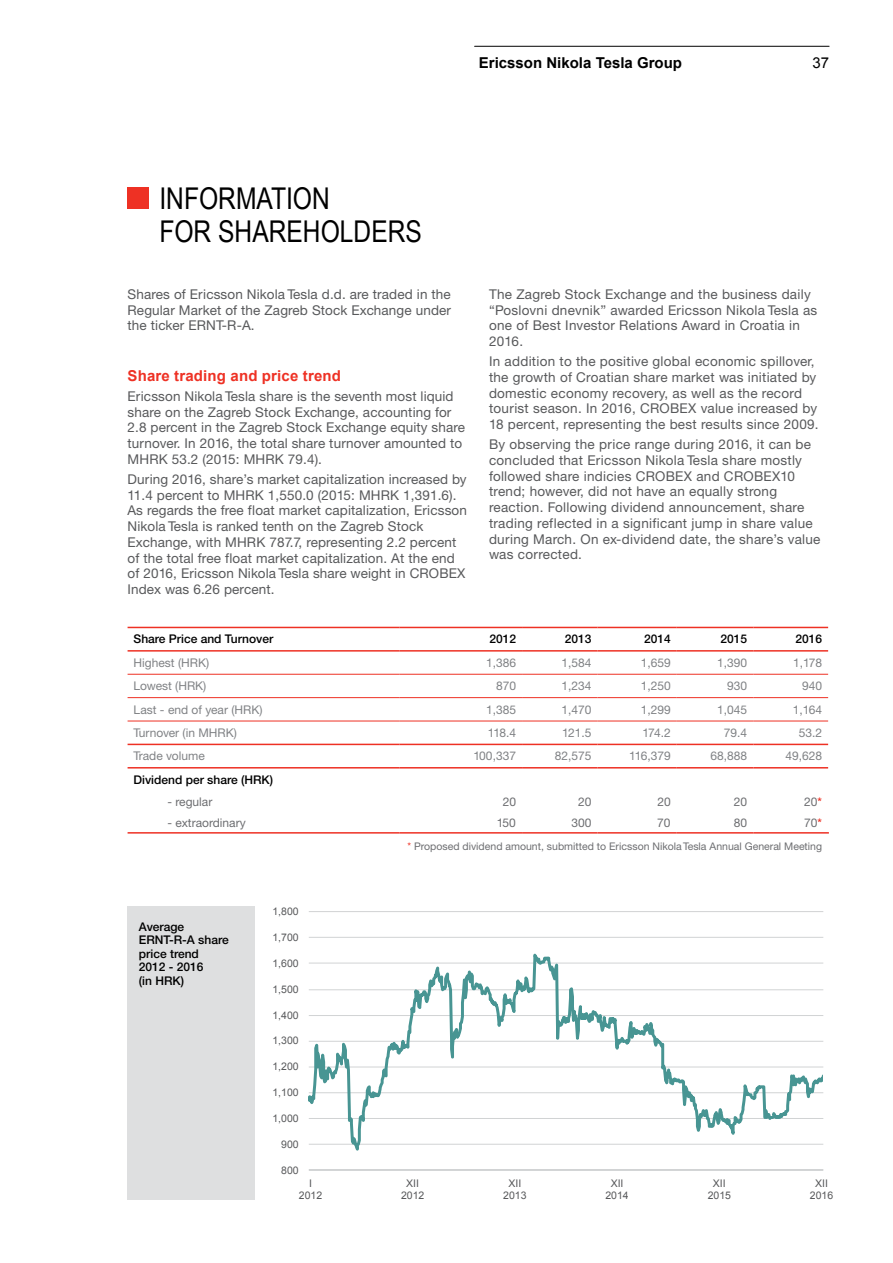
<style>
.page{position:relative;width:893px;height:1263px;background:#fff}
.page>*{position:absolute;margin:0;border:0;box-sizing:border-box;transform-origin:0 0}
.t1{font:30px/33px "Arial Narrow";color:#000}
.t2{font:700 15px "Arial";letter-spacing:.01em;color:#ee3124}
.t3{font:700 15px "Arial";color:#000}
.t4{font:15px "Arial";color:#000}
.t5{font:13.5px/15.8px "Ericsson Sans";letter-spacing:.01em;color:#58595b}
.t6{font:12px "Ericsson Sans";color:#808285}
.t7{font:500 12px/13.5px "Ericsson Sans";color:#000}
.t8{font:12px "Ericsson Sans";color:#6d6e71}
.t9{font:10.5px/12.6px "Arial";color:#58595b;text-align:center}
.t10{font:10.5px "Ericsson Sans";color:#6d6e71}
.s1{font-weight:500;color:#ee3124}
.s2{color:#ee3124}
</style>
<div class="page">
<hr style="left:475px;top:46px;width:354px;height:1px;background:#000">
<div style="left:128px;top:906px;width:127px;height:293px;background:#dedfe0"></div>
<hr style="left:128px;top:627px;width:272px;height:1px;background:#ee3124">
<hr style="left:400px;top:627px;width:122px;height:1px;background:#ee3124">
<hr style="left:522px;top:627px;width:76px;height:1px;background:#ee3124">
<hr style="left:598px;top:627px;width:79px;height:1px;background:#ee3124">
<hr style="left:677px;top:627px;width:76px;height:1px;background:#ee3124">
<hr style="left:753px;top:627px;width:75px;height:1px;background:#ee3124">
<hr style="left:128px;top:650px;width:272px;height:2px;background:#ee3124">
<hr style="left:400px;top:650px;width:122px;height:2px;background:#ee3124">
<hr style="left:522px;top:650px;width:76px;height:2px;background:#ee3124">
<hr style="left:598px;top:650px;width:79px;height:2px;background:#ee3124">
<hr style="left:677px;top:650px;width:76px;height:2px;background:#ee3124">
<hr style="left:753px;top:650px;width:75px;height:2px;background:#ee3124">
<hr style="left:128px;top:744px;width:272px;height:1px;background:#ee3124">
<hr style="left:400px;top:744px;width:122px;height:1px;background:#ee3124">
<hr style="left:522px;top:744px;width:76px;height:1px;background:#ee3124">
<hr style="left:598px;top:744px;width:79px;height:1px;background:#ee3124">
<hr style="left:677px;top:744px;width:76px;height:1px;background:#ee3124">
<hr style="left:753px;top:744px;width:75px;height:1px;background:#ee3124">
<hr style="left:128px;top:767px;width:272px;height:1px;background:#ee3124">
<hr style="left:400px;top:767px;width:122px;height:1px;background:#ee3124">
<hr style="left:522px;top:767px;width:76px;height:1px;background:#ee3124">
<hr style="left:598px;top:767px;width:79px;height:1px;background:#ee3124">
<hr style="left:677px;top:767px;width:76px;height:1px;background:#ee3124">
<hr style="left:753px;top:767px;width:75px;height:1px;background:#ee3124">
<hr style="left:128px;top:832px;width:272px;height:2px;background:#ee3124">
<hr style="left:400px;top:832px;width:122px;height:2px;background:#ee3124">
<hr style="left:522px;top:832px;width:76px;height:2px;background:#ee3124">
<hr style="left:598px;top:832px;width:79px;height:2px;background:#ee3124">
<hr style="left:677px;top:832px;width:76px;height:2px;background:#ee3124">
<hr style="left:753px;top:832px;width:76px;height:2px;background:#ee3124">
<hr style="left:128px;top:674px;width:272px;height:1px;background:#ee3124">
<hr style="left:400px;top:674px;width:122px;height:1px;background:#ee3124">
<hr style="left:522px;top:674px;width:76px;height:1px;background:#ee3124">
<hr style="left:598px;top:674px;width:79px;height:1px;background:#ee3124">
<hr style="left:677px;top:674px;width:76px;height:1px;background:#ee3124">
<hr style="left:753px;top:674px;width:75px;height:1px;background:#ee3124">
<hr style="left:128px;top:697px;width:272px;height:1px;background:#ee3124">
<hr style="left:400px;top:697px;width:122px;height:1px;background:#ee3124">
<hr style="left:522px;top:697px;width:76px;height:1px;background:#ee3124">
<hr style="left:598px;top:697px;width:79px;height:1px;background:#ee3124">
<hr style="left:677px;top:697px;width:76px;height:1px;background:#ee3124">
<hr style="left:753px;top:697px;width:75px;height:1px;background:#ee3124">
<hr style="left:128px;top:721px;width:272px;height:1px;background:#ee3124">
<hr style="left:400px;top:721px;width:122px;height:1px;background:#ee3124">
<hr style="left:522px;top:721px;width:76px;height:1px;background:#ee3124">
<hr style="left:598px;top:721px;width:79px;height:1px;background:#ee3124">
<hr style="left:677px;top:721px;width:76px;height:1px;background:#ee3124">
<hr style="left:753px;top:721px;width:75px;height:1px;background:#ee3124">
<div style="left:127px;top:188px;width:22px;height:21px;background:#ee3124"></div>
<hr style="left:309px;top:1169px;width:514px;height:1px;background:#d1d3d4">
<svg style="left:308px;top:911px;width:515px;height:240px"></svg>
<p class="t3" style="left:479px;top:53px;width:205px">Ericsson Nikola Tesla Group</p>
<p class="t4" style="left:812px;top:53px;width:18px">37</p>
<h1 class="t1" style="left:159px;top:181px;width:264px">INFORMATION<br>FOR SHAREHOLDERS</h1>
<p class="t5" style="left:128px;top:286px;width:325px;text-align:justify">Shares of Ericsson Nikola Tesla d.d. are traded in the Regular Market of the Zagreb Stock Exchange under the ticker ERNT-R-A.</p>
<p class="t2" style="left:128px;top:366px;width:215px">Share trading and price trend</p>
<p class="t5" style="left:128px;top:388px;width:339px">Ericsson Nikola Tesla share is the seventh most liquid share on the Zagreb Stock Exchange, accounting for 2.8 percent in the Zagreb Stock Exchange equity share turnover. In 2016, the total share turnover amounted to MHRK 53.2 (2015: MHRK 79.4).</p>
<p class="t5" style="left:128px;top:471px;width:341px">During 2016, share’s market capitalization increased by 11.4 percent to MHRK 1,550.0 (2015: MHRK 1,391.6).<br>As regards the free float market capitalization, Ericsson Nikola Tesla is ranked tenth on the Zagreb Stock Exchange, with MHRK 787.7, representing 2.2 percent of the total free float market capitalization. At the end of 2016, Ericsson Nikola Tesla share weight in CROBEX Index was 6.26 percent.</p>
<p class="t5" style="left:489px;top:286px;width:330px">The Zagreb Stock Exchange and the business daily “Poslovni dnevnik” awarded Ericsson Nikola Tesla as one of Best Investor Relations Award in Croatia in 2016.</p>
<p class="t5" style="left:489px;top:354px;width:331px">In addition to the positive global economic spillover, the growth of Croatian share market was initiated by domestic economy recovery, as well as the record tourist season. In 2016, CROBEX value increased by 18 percent, representing the best results since 2009.</p>
<p class="t5" style="left:489px;top:437px;width:333px">By observing the price range during 2016, it can be concluded that Ericsson Nikola Tesla share mostly followed share indicies CROBEX and CROBEX10 trend; however, did not have an equally strong reaction. Following dividend announcement, share trading reflected in a significant jump in share value during March. On ex-dividend date, the share’s value was corrected.</p>
<p class="t7" style="left:134px;top:632px;width:141px">Share Price and Turnover</p>
<p class="t7" style="left:489px;top:632px;width:28px">2012</p>
<p class="t7" style="left:565px;top:632px;width:28px">2013</p>
<p class="t7" style="left:644px;top:632px;width:28px">2014</p>
<p class="t7" style="left:721px;top:632px;width:28px">2015</p>
<p class="t7" style="left:795px;top:632px;width:28px">2016</p>
<p class="t6" style="left:134px;top:656px;width:77px">Highest (HRK)</p>
<p class="t6" style="left:486px;top:656px;width:32px">1,386</p>
<p class="t6" style="left:561px;top:656px;width:32px">1,584</p>
<p class="t6" style="left:641px;top:656px;width:32px">1,659</p>
<p class="t6" style="left:717px;top:656px;width:32px">1,390</p>
<p class="t6" style="left:793px;top:656px;width:31px">1,178</p>
<p class="t6" style="left:134px;top:679px;width:74px">Lowest (HRK)</p>
<p class="t6" style="left:496px;top:679px;width:22px">870</p>
<p class="t6" style="left:561px;top:679px;width:32px">1,234</p>
<p class="t6" style="left:641px;top:679px;width:32px">1,250</p>
<p class="t6" style="left:727px;top:679px;width:22px">930</p>
<p class="t6" style="left:802px;top:679px;width:22px">940</p>
<p class="t6" style="left:134px;top:703px;width:130px">Last - end of year (HRK)</p>
<p class="t6" style="left:486px;top:703px;width:32px">1,385</p>
<p class="t6" style="left:561px;top:703px;width:32px">1,470</p>
<p class="t6" style="left:641px;top:703px;width:32px">1,299</p>
<p class="t6" style="left:717px;top:703px;width:32px">1,045</p>
<p class="t6" style="left:793px;top:703px;width:31px">1,164</p>
<p class="t6" style="left:134px;top:726px;width:105px">Turnover (in MHRK)</p>
<p class="t6" style="left:488px;top:726px;width:30px">118.4</p>
<p class="t6" style="left:562px;top:726px;width:31px">121.5</p>
<p class="t6" style="left:642px;top:726px;width:30px">174.2</p>
<p class="t6" style="left:724px;top:726px;width:25px">79.4</p>
<p class="t6" style="left:799px;top:726px;width:25px">53.2</p>
<p class="t6" style="left:133px;top:749px;width:73px">Trade volume</p>
<p class="t6" style="left:473px;top:749px;width:44px">100,337</p>
<p class="t6" style="left:555px;top:749px;width:38px">82,575</p>
<p class="t6" style="left:629px;top:749px;width:43px">116,379</p>
<p class="t6" style="left:710px;top:749px;width:38px">68,888</p>
<p class="t6" style="left:785px;top:749px;width:38px">49,628</p>
<p class="t7" style="left:133px;top:773px;width:141px">Dividend per share (HRK)</p>
<p class="t8" style="left:168px;top:795px;width:46px">- regular</p>
<p class="t8" style="left:503px;top:795px;width:15px">20</p>
<p class="t8" style="left:578px;top:795px;width:15px">20</p>
<p class="t8" style="left:657px;top:795px;width:15px">20</p>
<p class="t8" style="left:734px;top:795px;width:15px">20</p>
<p class="t8" style="left:804px;top:795px;width:19px">20<span class="s1">*</span></p>
<p class="t8" style="left:167px;top:816px;width:80px">- extraordinary</p>
<p class="t8" style="left:497px;top:816px;width:21px">150</p>
<p class="t8" style="left:571px;top:816px;width:22px">300</p>
<p class="t8" style="left:657px;top:816px;width:15px">70</p>
<p class="t8" style="left:734px;top:816px;width:15px">80</p>
<p class="t8" style="left:804px;top:816px;width:19px">70<span class="s1">*</span></p>
<p class="t10" style="left:408px;top:841px;width:416px"><span class="s2">*</span> Proposed dividend amount, submitted to Ericsson Nikola Tesla Annual General Meeting</p>
<p class="t7" style="left:139px;top:919px;width:91px">Average<br>ERNT-R-A share price trend<br>2012 - 2016<br>(in HRK)</p>
<p class="t9" style="left:272px;top:905px;width:28px">1,800</p>
<p class="t9" style="left:272px;top:931px;width:28px">1,700</p>
<p class="t9" style="left:272px;top:957px;width:28px">1,600</p>
<p class="t9" style="left:272px;top:983px;width:28px">1,500</p>
<p class="t9" style="left:272px;top:1008px;width:28px">1,400</p>
<p class="t9" style="left:272px;top:1034px;width:28px">1,300</p>
<p class="t9" style="left:272px;top:1060px;width:28px">1,200</p>
<p class="t9" style="left:272px;top:1086px;width:28px">1,100</p>
<p class="t9" style="left:272px;top:1112px;width:28px">1,000</p>
<p class="t9" style="left:281px;top:1138px;width:19px">900</p>
<p class="t9" style="left:281px;top:1164px;width:19px">800</p>
<p class="t9" style="left:299px;top:1177px;width:25px">I<br>2012</p>
<p class="t9" style="left:401px;top:1177px;width:25px">XII<br>2012</p>
<p class="t9" style="left:503px;top:1177px;width:25px">XII<br>2013</p>
<p class="t9" style="left:605px;top:1177px;width:25px">XII<br>2014</p>
<p class="t9" style="left:708px;top:1177px;width:25px">XII<br>2015</p>
<p class="t9" style="left:810px;top:1177px;width:25px">XII<br>2016</p>
</div>
